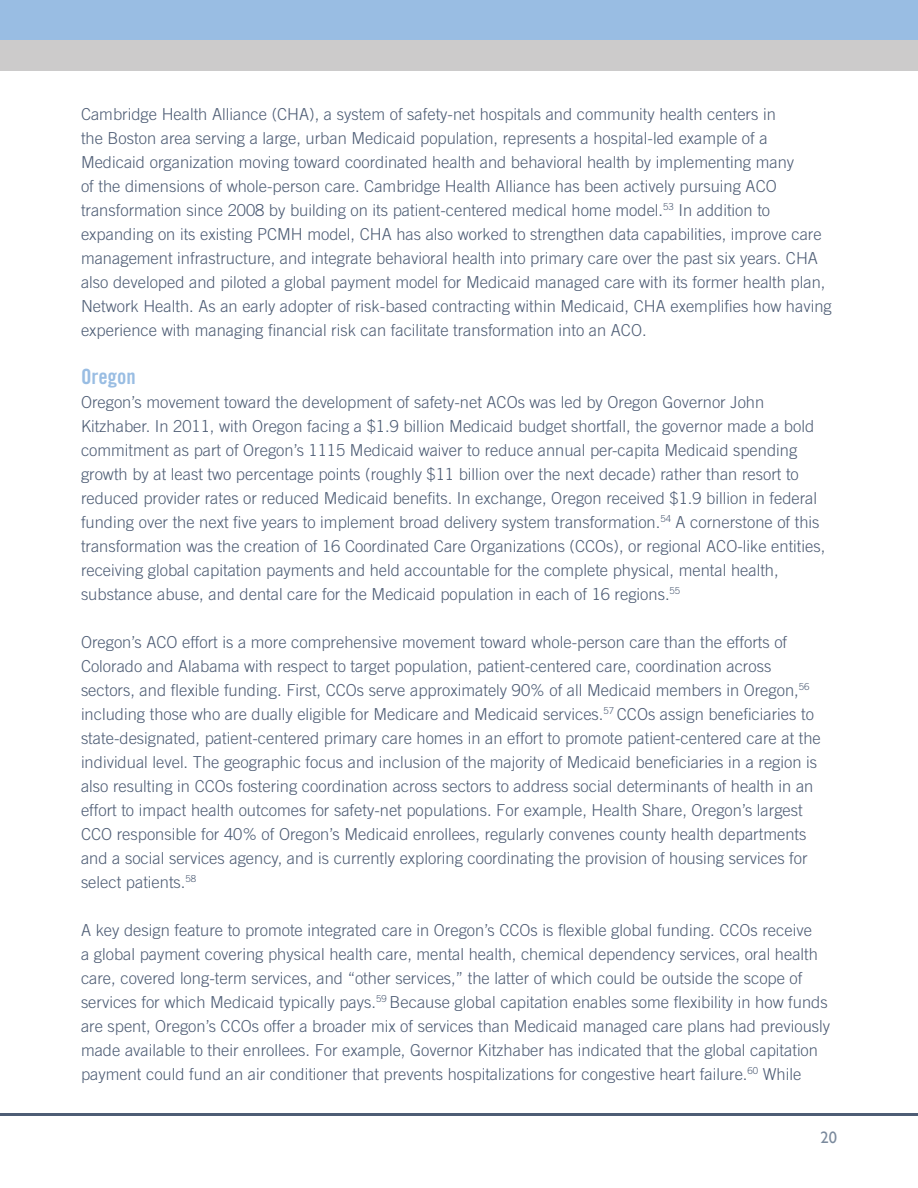
<style>
.page{position:relative;width:918px;height:1188px;background:#fff}
.page>*{position:absolute;margin:0;border:0;box-sizing:border-box;transform-origin:0 0}
.States{font:21px "Trade Gothic LT Std Bd Cn 20";color:#99bde3}
.Body{font:300 16.5px/24px "Trade Gothic LT Std";color:#4e5d75}
.t1{font:16.5px "Gill Sans";color:#7b8a9d}
</style>
<div class="page">
<hr style="left:0;top:1113px;width:918px;height:3px;background:#4e5d75">
<div style="left:0;top:2px;width:918px;height:69px;background:#cccbcb"></div>
<div style="left:0;top:0;width:918px;height:40px;background:#99bde3"></div>
<p class="Body" style="left:81px;top:102px;width:752px">Cambridge Health Alliance (CHA), a system of safety-net hospitals and community health centers in<br>the Boston area serving a large, urban Medicaid population, represents a hospital-led example of a Medicaid organization moving toward coordinated health and behavioral health by implementing many<br>of the dimensions of whole-person care. Cambridge Health Alliance has been actively pursuing ACO transformation since 2008 by building on its patient-centered medical home model.<sup>53</sup> In addition to expanding on its existing PCMH model, CHA has also worked to strengthen data capabilities, improve care management infrastructure, and integrate behavioral health into primary care over the past six years. CHA also developed and piloted a global payment model for Medicaid managed care with its former health plan, Network Health. As an early adopter of risk-based contracting within Medicaid, CHA exemplifies how having experience with managing financial risk can facilitate transformation into an ACO.</p>
<p class="States" style="left:81px;top:364px;width:56px">Oregon</p>
<p class="Body" style="left:81px;top:390px;width:746px">Oregon’s movement toward the development of safety-net ACOs was led by Oregon Governor John Kitzhaber. In 2011, with Oregon facing a $1.9 billion Medicaid budget shortfall, the governor made a bold commitment as part of Oregon’s 1115 Medicaid waiver to reduce annual per-capita Medicaid spending growth by at least two percentage points (roughly $11 billion over the next decade) rather than resort to reduced provider rates or reduced Medicaid benefits. In exchange, Oregon received $1.9 billion in federal funding over the next five years to implement broad delivery system transformation.<sup>54</sup> A cornerstone of this transformation was the creation of 16 Coordinated Care Organizations (CCOs), or regional ACO-like entities, receiving global capitation payments and held accountable for the complete physical, mental health, substance abuse, and dental care for the Medicaid population in each of 16 regions.<sup>55</sup></p>
<p class="Body" style="left:81px;top:630px;width:741px">Oregon’s ACO effort is a more comprehensive movement toward whole-person care than the efforts of Colorado and Alabama with respect to target population, patient-centered care, coordination across sectors, and flexible funding. First, CCOs serve approximately 90% of all Medicaid members in Oregon,<sup>56 </sup>including those who are dually eligible for Medicare and Medicaid services.<sup>57</sup> CCOs assign beneficiaries to state-designated, patient-centered primary care homes in an effort to promote patient-centered care at the individual level. The geographic focus and inclusion of the majority of Medicaid beneficiaries in a region is also resulting in CCOs fostering coordination across sectors to address social determinants of health in an effort to impact health outcomes for safety-net populations. For example, Health Share, Oregon’s largest CCO responsible for 40% of Oregon’s Medicaid enrollees, regularly convenes county health departments and a social services agency, and is currently exploring coordinating the provision of housing services for select patients.<sup>58</sup></p>
<p class="Body" style="left:81px;top:918px;width:751px">A key design feature to promote integrated care in Oregon’s CCOs is flexible global funding. CCOs receive<br>a global payment covering physical health care, mental health, chemical dependency services, oral health care, covered long-term services, and “other services,” the latter of which could be outside the scope of services for which Medicaid typically pays.<sup>59</sup> Because global capitation enables some flexibility in how funds are spent, Oregon’s CCOs offer a broader mix of services than Medicaid managed care plans had previously made available to their enrollees. For example, Governor Kitzhaber has indicated that the global capitation payment could fund an air conditioner that prevents hospitalizations for congestive heart failure.<sup>60</sup> While</p>
<p class="t1" style="left:820px;top:1128px;width:18px">20</p>
</div>
